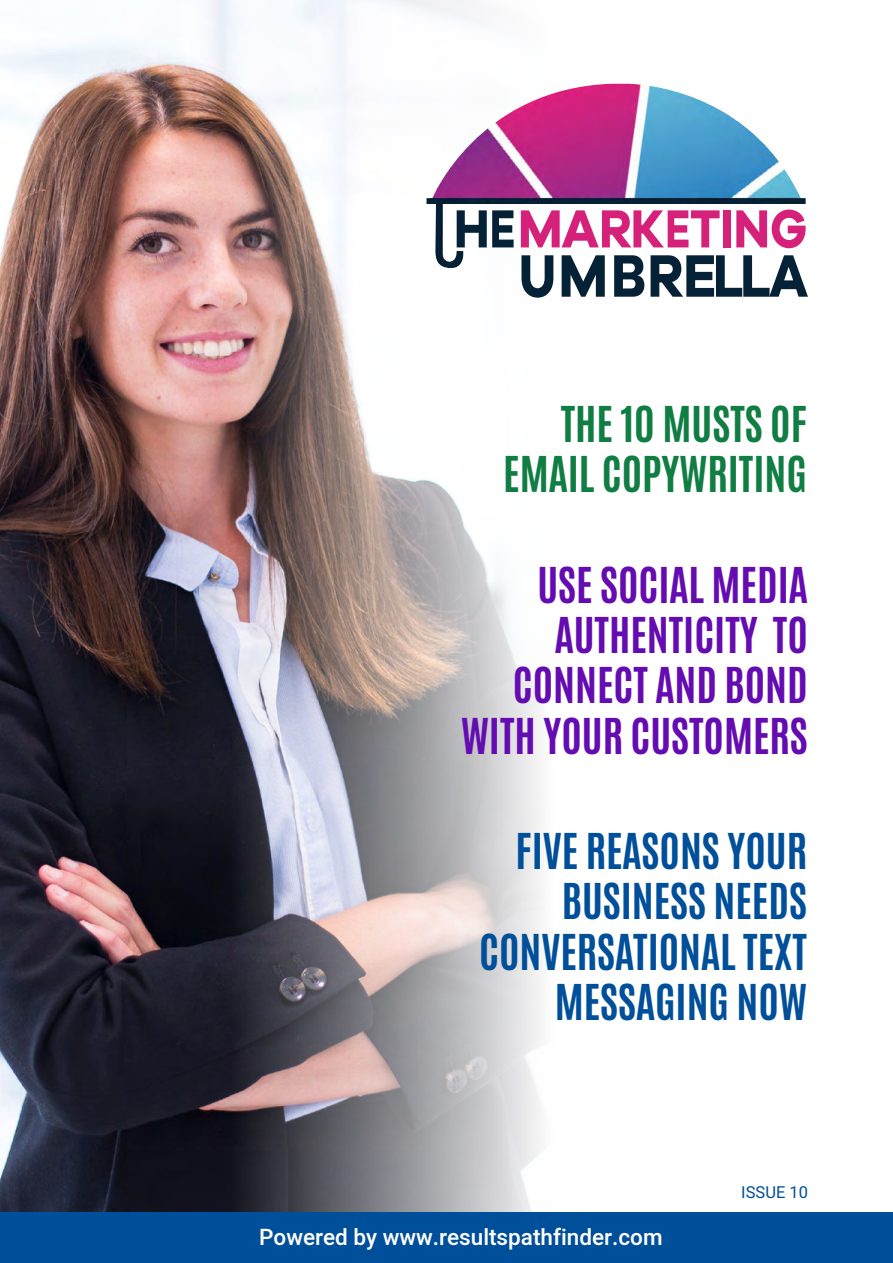
<style>
.page{position:relative;width:893px;height:1263px;background:#fff}
.page>*{position:absolute;margin:0;border:0;box-sizing:border-box;transform-origin:0 0}
.t1{font:42px/50.4px "Antonio";color:#640bb2;text-align:right}
.t2{font:42px/50.4px "Antonio";color:#004f9b;text-align:right}
.t3{font:42px/50.4px "Antonio";color:#107d43;text-align:right}
.t4{font:500 22.5px "Heebo";color:#fff}
.t5{font:16.5px "Heebo";color:#004f9b}
</style>
<div class="page">
<img style="left:0;top:0;width:651px;height:1212px">
<svg style="left:521px;top:268px;width:32px;height:30px"></svg>
<svg style="left:562px;top:268px;width:43px;height:29px"></svg>
<svg style="left:614px;top:268px;width:30px;height:29px"></svg>
<svg style="left:651px;top:268px;width:157px;height:29px"></svg>
<img style="left:426px;top:84px;width:380px;height:184px">
<div style="left:0;top:1213px;width:893px;height:50px;background:#004f9b"></div>
<p class="t3" style="left:503px;top:401px;width:305px">THE 10 MUSTS OF<br>EMAIL COPYWRITING</p>
<p class="t1" style="left:461px;top:562px;width:348px">USE SOCIAL MEDIA<br>AUTHENTICITY TO<br>CONNECT AND BOND<br>WITH YOUR CUSTOMERS</p>
<p class="t2" style="left:479px;top:828px;width:329px">FIVE REASONS YOUR<br>BUSINESS NEEDS<br>CONVERSATIONAL TEXT<br>MESSAGING NOW</p>
<p class="t4" style="left:259px;top:1221px;width:405px">Powered by www.resultspathfinder.com</p>
<p class="t5" style="left:741px;top:1181px;width:68px">ISSUE 10</p>
</div>
